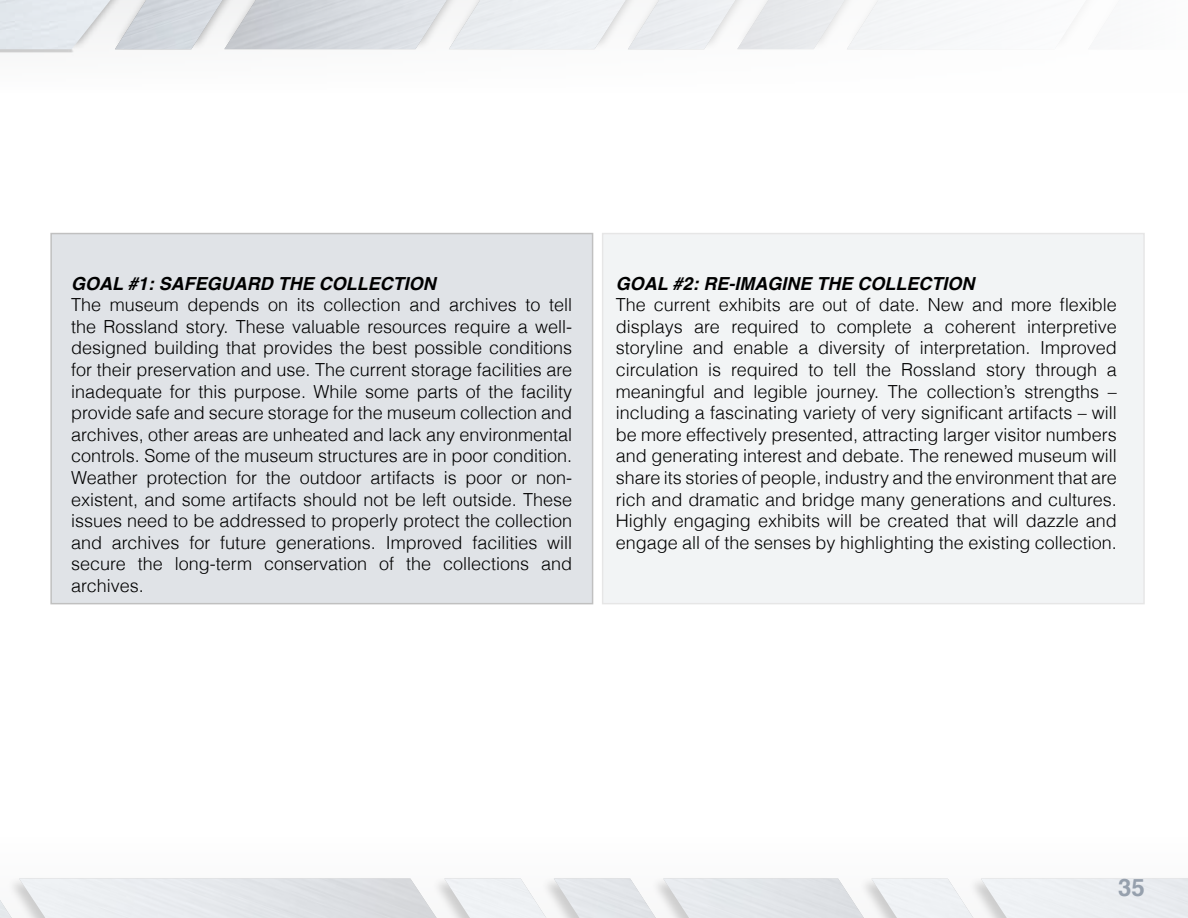
<style>
.page{position:relative;width:1188px;height:918px;background:#fff}
.page>*{position:absolute;margin:0;border:0;box-sizing:border-box;transform-origin:0 0}
.t1{font:700 24px "Helvetica";color:#96a0ad}
.t2{font:300 18px/21.6px "Helvetica";color:#000;text-align:justify}
.t3{font:italic 700 18px "Helvetica";color:#000}
</style>
<div class="page">
<div style="left:0;top:0;width:127px;height:101px;background:#fafbfb"></div>
<div style="left:0;top:0;width:114px;height:102px;background:#fbfbfb"></div>
<img style="left:0;top:0;width:106px;height:53px">
<svg style="left:106px;top:0;width:961px;height:50px"></svg>
<svg style="left:0;top:878px;width:1188px;height:40px"></svg>
<div style="left:981px;top:879px;width:207px;height:39px;background:#eceff2"></div>
<div style="left:51px;top:234px;width:542px;height:370px;background:#e0e3e7"></div>
<div style="left:603px;top:234px;width:541px;height:370px;background:#f2f4f5"></div>
<p class="t3" style="left:71px;top:268px;width:366px">GOAL #1: SAFEGUARD THE COLLECTION</p>
<p class="t2" style="left:71px;top:293px;width:503px">The museum depends on its collection and archives to tell the Rossland story. These valuable resources require a well&shy;designed building that provides the best possible conditions for their preservation and use. The current storage facilities are inadequate for this purpose. While some parts of the facility provide safe and secure storage for the museum collection and archives, other areas are unheated and lack any environmental controls. Some of the museum structures are in poor condition.<br>Weather protection for the outdoor artifacts is poor or non&shy;existent, and some artifacts should not be left outside. These issues need to be addressed to properly protect the collection and archives for future generations. Improved facilities will secure the long-term conservation of the collections and archives.</p>
<p class="t3" style="left:616px;top:268px;width:360px">GOAL #2: RE-IMAGINE THE COLLECTION</p>
<p class="t2" style="left:616px;top:293px;width:503px">The current exhibits are out of date. New and more flexible displays are required to complete a coherent interpretive storyline and enable a diversity of interpretation. Improved circulation is required to tell the Rossland story through a meaningful and legible journey. The collection’s strengths – including a fascinating variety of very significant artifacts – will be more effectively presented, attracting larger visitor numbers and generating interest and debate. The renewed museum will share its stories of people, industry and the environment that are rich and dramatic and bridge many generations and cultures.<br>Highly engaging exhibits will be created that will dazzle and engage all of the senses by highlighting the existing collection.</p>
<h1 class="t1" style="left:1118px;top:868px;width:28px">35</h1>
</div>
